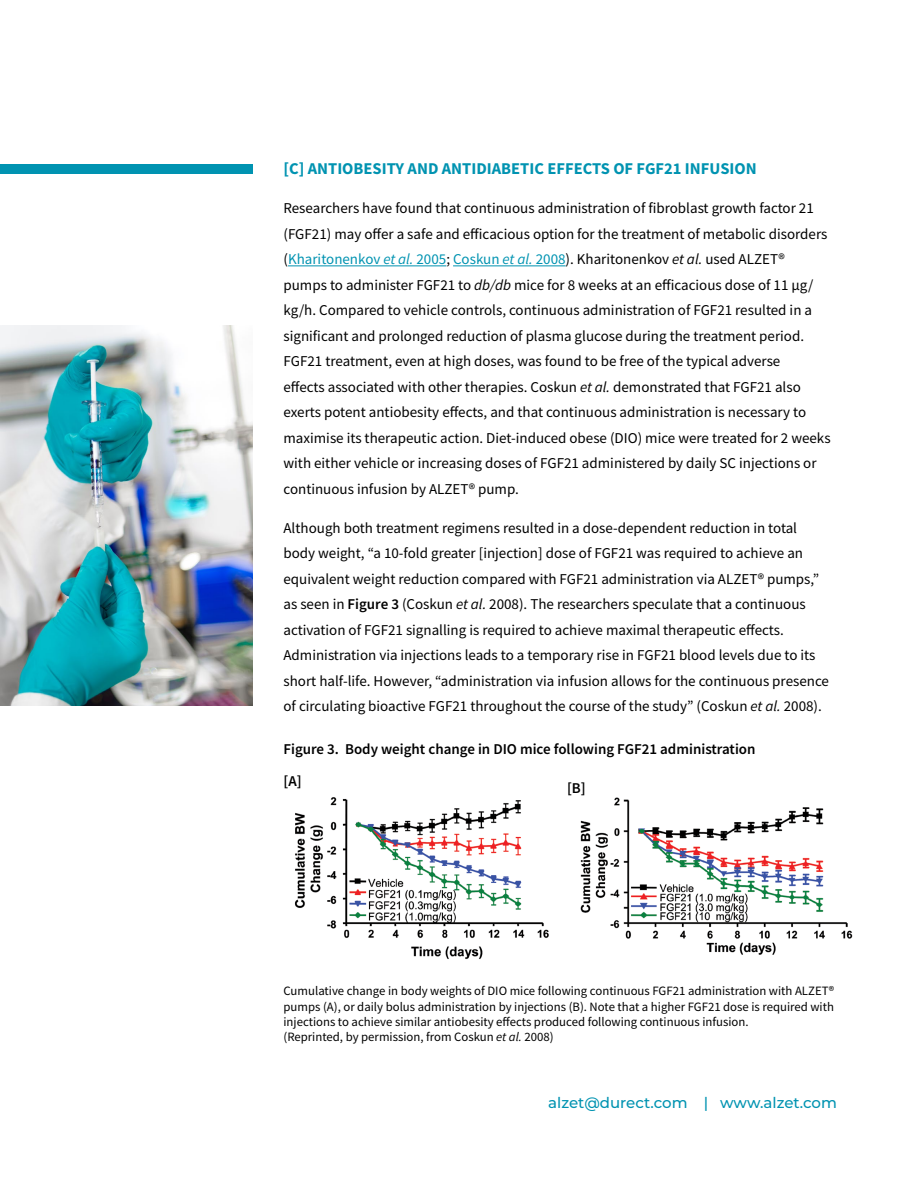
<style>
.page{position:relative;width:918px;height:1188px;background:#fff}
.page>*{position:absolute;margin:0;border:0;box-sizing:border-box;transform-origin:0 0}
.t1{font:700 16.5px "Source Sans Pro";color:#0093b1}
.t2{font:15px/25.5px "Source Sans Pro";color:#000}
.t3{font:600 15px "Source Sans Pro";color:#000}
.t4{font:500 15px "Montserrat";color:#0093b1}
.t5{font:12.75px/15.3px "Source Sans Pro";color:#000}
.s1{color:#0093b1}
.s2{font-style:italic;color:#0093b1}
.s3{font-style:italic}
.s4{font-weight:600}
</style>
<div class="page">
<hr style="left:288px;top:265px;width:158px;height:1px;background:#0093b1">
<hr style="left:453px;top:265px;width:113px;height:1px;background:#0093b1">
<img style="left:294px;top:797px;width:255px;height:163px">
<div style="left:0;top:164px;width:253px;height:10px;background:#0093b1"></div>
<img style="left:580px;top:797px;width:273px;height:158px">
<img style="left:0;top:326px;width:253px;height:379px">
<p class="t1" style="left:284px;top:158px;width:475px">[C] ANTIOBESITY AND ANTIDIABETIC EFFECTS OF FGF21 INFUSION</p>
<p class="t2" style="left:284px;top:196px;width:549px">Researchers have found that continuous administration of fibroblast growth factor 21 (FGF21) may offer a safe and efficacious option for the treatment of metabolic disorders (<span class="s1">Kharitonenkov</span> <span class="s2">et al.</span> <span class="s1">2005</span>; <span class="s1">Coskun</span> <span class="s2">et al.</span> <span class="s1">2008</span>). Kharitonenkov <span class="s3">et al.</span> used ALZET® pumps to administer FGF21 to <span class="s3">db/db</span> mice for 8 weeks at an efficacious dose of 11 μg/ kg/h. Compared to vehicle controls, continuous administration of FGF21 resulted in a significant and prolonged reduction of plasma glucose during the treatment period.<br>FGF21 treatment, even at high doses, was found to be free of the typical adverse<br>effects associated with other therapies. Coskun <span class="s3">et al.</span> demonstrated that FGF21 also exerts potent antiobesity effects, and that continuous administration is necessary to maximise its therapeutic action. Diet-induced obese (DIO) mice were treated for 2 weeks with either vehicle or increasing doses of FGF21 administered by daily SC injections or continuous infusion by ALZET® pump.</p>
<p class="t2" style="left:284px;top:515px;width:547px">Although both treatment regimens resulted in a dose-dependent reduction in total body weight, “a 10-fold greater [injection] dose of FGF21 was required to achieve an equivalent weight reduction compared with FGF21 administration via ALZET® pumps,” as seen in <span class="s4">Figure 3</span> (Coskun <span class="s3">et al.</span> 2008). The researchers speculate that a continuous activation of FGF21 signalling is required to achieve maximal therapeutic effects.<br>Administration via injections leads to a temporary rise in FGF21 blood levels due to its short half-life. However, “administration via infusion allows for the continuous presence of circulating bioactive FGF21 throughout the course of the study” (Coskun <span class="s3">et al.</span> 2008).</p>
<p class="t3" style="left:284px;top:739px;width:474px">Figure 3. Body weight change in DIO mice following FGF21 administration</p>
<p class="t3" style="left:284px;top:771px;width:20px">[A]</p>
<p class="t3" style="left:567px;top:778px;width:20px">[B]</p>
<p class="t5" style="left:284px;top:983px;width:552px">Cumulative change in body weights of DIO mice following continuous FGF21 administration with ALZET® pumps (A), or daily bolus administration by injections (B). Note that a higher FGF21 dose is required with injections to achieve similar antiobesity effects produced following continuous infusion.<br>(Reprinted, by permission, from Coskun <span class="s3">et al.</span> 2008)</p>
<p class="t4" style="left:548px;top:1092px;width:290px">alzet@durect.com | www.alzet.com</p>
</div>
